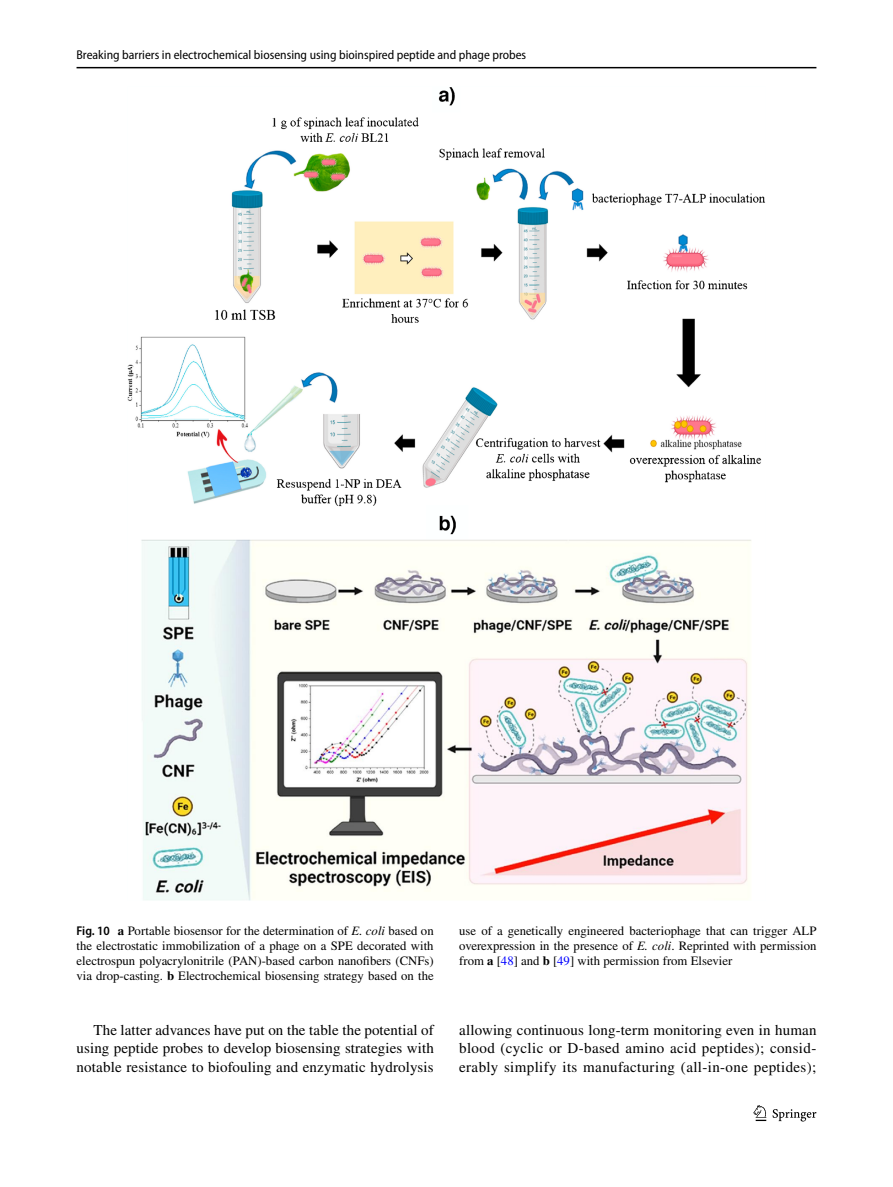
<style>
.page{position:relative;width:893px;height:1187px;background:#fff}
.page>*{position:absolute;margin:0;border:0;box-sizing:border-box;transform-origin:0 0}
.t1{font:15px/18.8px "STIX";letter-spacing:.015em;color:#000;text-align:justify}
.t2{font:12.75px/15px "STIX";color:#000;text-align:justify}
.t3{font:semi-condensed 12.75px "Myriad Pro";color:#000}
.s1{font-family:"Myriad Pro";font-weight:600;font-stretch:semi-condensed}
.s2{font-weight:700}
.s3{font-style:italic}
.s4{color:#00f}
</style>
<div class="page">
<hr style="left:77px;top:67px;width:739px;height:1px;background:#000">
<svg style="left:753px;top:1105px;width:13px;height:15px"></svg>
<svg style="left:773px;top:1109px;width:43px;height:12px"></svg>
<img style="left:128px;top:87px;width:637px;height:813px">
<p class="t3" style="left:77px;top:48px;width:451px">Breaking barriers in electrochemical biosensing using bioinspired peptide and phage probes</p>
<p class="t2" style="left:77px;top:924px;width:359px"><span class="s1">Fig. 10</span> <span class="s2">a</span> Portable biosensor for the determination of <span class="s3">E. coli</span> based on the electrostatic immobilization of a phage on a SPE decorated with electrospun polyacrylonitrile (PAN)-based carbon nanofibers (CNFs) via drop-casting. <span class="s2">b</span> Electrochemical biosensing strategy based on the</p>
<p class="t2" style="left:459px;top:924px;width:359px">use of a genetically engineered bacteriophage that can trigger ALP overexpression in the presence of <span class="s3">E. coli</span>. Reprinted with permission from <span class="s2">a</span> [<span class="s4">48</span>] and <span class="s2">b</span> [<span class="s4">49</span>] with permission from Elsevier</p>
<p class="t1" style="left:77px;top:1021px;width:359px;text-indent:17px">The latter advances have put on the table the potential of using peptide probes to develop biosensing strategies with notable resistance to biofouling and enzymatic hydrolysis</p>
<p class="t1" style="left:459px;top:1021px;width:359px">allowing continuous long-term monitoring even in human blood (cyclic or D-based amino acid peptides); consid&shy;erably simplify its manufacturing (all-in-one peptides);</p>
</div>
